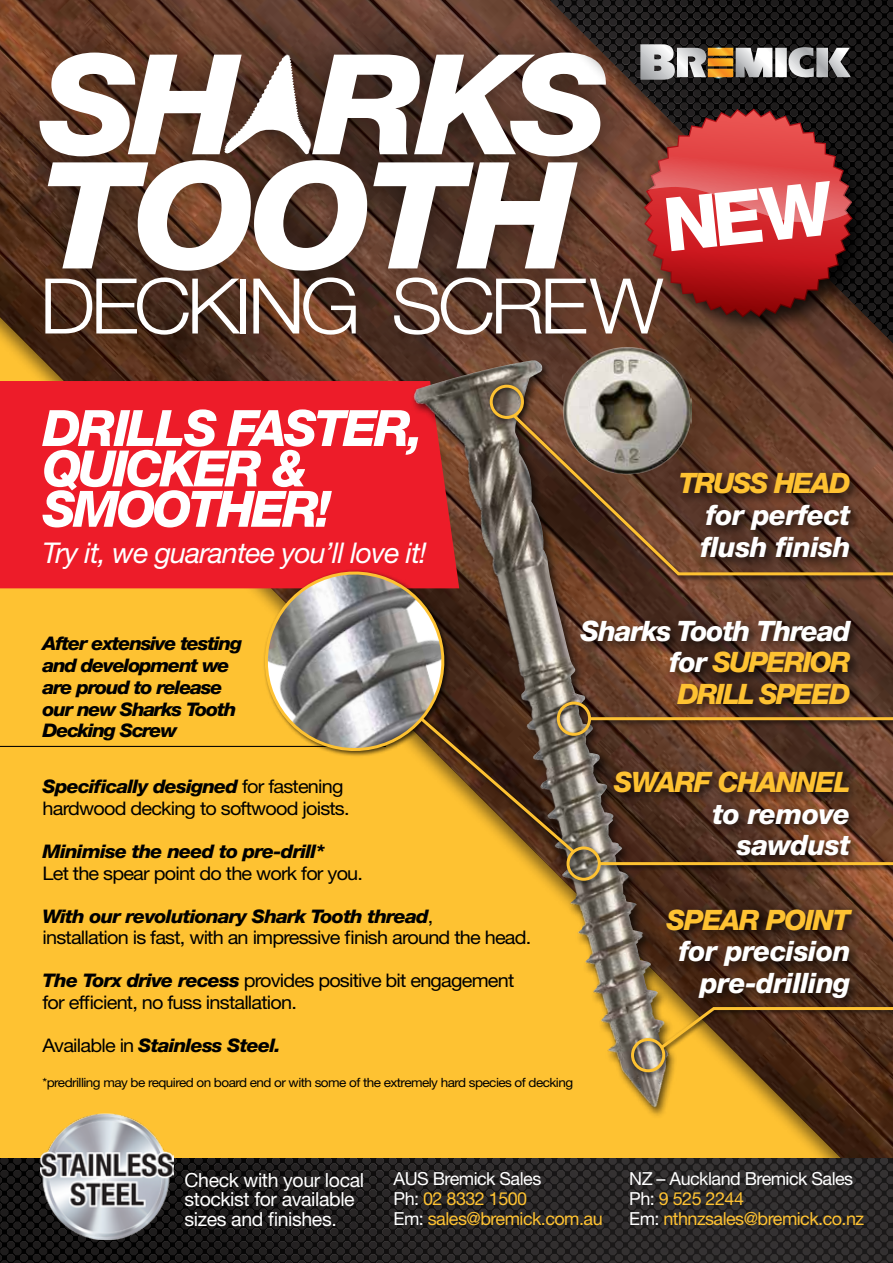
<style>
.page{position:relative;width:893px;height:1263px;background:#fff}
.page>*{position:absolute;margin:0;border:0;box-sizing:border-box;transform-origin:0 0}
.t1{font:italic 800 148.5px "Helvetica Neue";letter-spacing:-.04em;color:#fff;scale:1.06 1}
.t2{font:italic 800 139.5px "Helvetica Neue";color:#fff;scale:1.06 1}
.t3{font:300 76.8px "Helvetica Neue";letter-spacing:-.06em;color:#fff;scale:1.06 1}
.t4{font:italic 800 50.1px/40.3px "Helvetica Neue";letter-spacing:-.06em;color:#fff}
.t5{font:italic 28.65px "Helvetica Neue";letter-spacing:-.03em;color:#fff}
.t6{font:italic 800 28.2px/31.7px "Helvetica Neue";letter-spacing:-.02em;color:#fff;text-align:right}
.t7{font:italic 800 28.2px "Helvetica Neue";letter-spacing:-.04em;color:#fec232}
.t8{font:italic 800 28.2px "Helvetica Neue";letter-spacing:-.06em;color:#fec232}
.t9{font:19.5px/19.6px "Helvetica Neue";letter-spacing:-.02em;color:#fff}
.t10{font:18.75px/21.8px "Helvetica Neue";letter-spacing:-.04em;color:#000;scale:1.06 1}
.t11{font:italic 800 18.75px/21.8px "Helvetica Neue";letter-spacing:-.06em;color:#000;scale:1.06 1}
.t12{font:italic 800 18.75px "Helvetica Neue";letter-spacing:-.04em;color:#000;scale:1.06 1}
.t13{font:18px/19.6px "Helvetica Neue";letter-spacing:-.03em;color:#fec232}
.t14{font:12.75px "Helvetica Neue";letter-spacing:-.04em;color:#000;scale:1.06 1}
.s1{font-weight:800;font-style:italic}
.s2{font-weight:400;font-style:normal}
.s3{color:#fec232}
.s4{color:#fff}
</style>
<div class="page">
<img style="left:0;top:0;width:893px;height:1158px">
<div style="left:0;top:381px;width:410px;height:207px;background:#ed1c29"></div>
<svg style="left:0;top:1158px;width:893px;height:105px;background:#221f20"></svg>
<svg style="left:162px;top:1228px;width:731px;height:27px;background:#242222"></svg>
<svg style="left:174px;top:1158px;width:719px;height:26px;background:#252323"></svg>
<div style="left:662px;top:905px;width:203px;height:106px;background:#000;opacity:.75"></div>
<hr style="left:0;top:746px;width:386px;height:1px;background:#000">
<div style="left:9px;top:21px;width:683px;height:344px;background:#000;opacity:.48"></div>
<svg style="left:223px;top:54px;width:109px;height:101px"></svg>
<img style="left:41px;top:1113px;width:133px;height:126px">
<div style="left:410px;top:357px;width:268px;height:762px;background:#000;opacity:.64"></div>
<img style="left:412px;top:363px;width:201px;height:693px">
<div style="left:629px;top:1004px;width:264px;height:75px;background:#000;opacity:.75"></div>
<svg style="left:657px;top:1005px;width:236px;height:46px;background:#734d1e"></svg>
<div style="left:631px;top:1038px;width:34px;height:34px;border:3px solid #fec232;border-radius:50%"></div>
<div style="left:488px;top:383px;width:405px;height:199px;background:#000;opacity:.75"></div>
<svg style="left:510px;top:411px;width:383px;height:158px;background:#5f4131"></svg>
<div style="left:490px;top:385px;width:34px;height:34px;border:3px solid #fec232;border-radius:50%"></div>
<div style="left:262px;top:569px;width:631px;height:318px;background:#000;opacity:.75"></div>
<svg style="left:349px;top:655px;width:228px;height:200px;background:#967231"></svg>
<svg style="left:256px;top:559px;width:201px;height:204px;background:#ab856a"></svg>
<hr style="left:599px;top:862px;width:294px;height:3px;background:#fec232">
<div style="left:566px;top:846px;width:35px;height:35px;border:3px solid #fec232;border-radius:50%"></div>
<div style="left:515px;top:0;width:378px;height:431px;background:#000;opacity:.5"></div>
<svg style="left:550px;top:0;width:343px;height:343px;background:#422b22"></svg>
<svg style="left:551px;top:0;width:342px;height:13px;background:#191716"></svg>
<svg style="left:640px;top:44px;width:210px;height:37px;background:#928c82"></svg>
<div style="left:640px;top:105px;width:234px;height:233px;background:#000;opacity:.75"></div>
<svg style="left:644px;top:109px;width:249px;height:234px;background:#8e3f3d"></svg>
<h2 class="t2" style="left:40px;top:21px;width:539px">SH RKS</h2>
<h1 class="t1" style="left:40px;top:127px;width:507px">TOOTH</h1>
<h3 class="t3" style="left:40px;top:259px;width:590px">DECKING SCREW</h3>
<h3 class="t4" style="left:43px;top:408px;width:382px">DRILLS FASTER,<br>QUICKER &amp;<br>SMOOTHER!</h3>
<h3 class="t5" style="left:43px;top:536px;width:386px">Try it, we guarantee you’ll love it!</h3>
<h3 class="t8" style="left:679px;top:466px;width:173px">TRUSS HEAD</h3>
<h3 class="t6" style="left:700px;top:499px;width:151px;text-align:left">for perfect flush finish</h3>
<p class="t11" style="left:43px;top:633px;width:190px">After extensive testing and development we are proud to release our new Sharks Tooth<br>Decking Screw</p>
<p class="t10" style="left:43px;top:775px;width:291px"><span class="s1">Specifically designed</span> for fastening hardwood decking to softwood joists.</p>
<p class="t12" style="left:43px;top:840px;width:268px">Minimise the need to pre-drill*</p>
<p class="t10" style="left:43px;top:862px;width:304px">Let the spear point do the work for you.</p>
<p class="t10" style="left:43px;top:905px;width:463px"><span class="s1">With our revolutionary Shark Tooth thread</span>,<br>installation is fast, with an impressive finish around the head.</p>
<p class="t10" style="left:43px;top:970px;width:447px"><span class="s1">The Torx drive recess</span> provides positive bit engagement for efficient, no fuss installation.</p>
<p class="t12" style="left:43px;top:1034px;width:226px"><span class="s2">Available in</span> Stainless Steel.</p>
<p class="t14" style="left:43px;top:1074px;width:502px">*predrilling may be required on board end or with some of the extremely hard species of decking</p>
<h3 class="t6" style="left:670px;top:614px;width:182px;text-align:justify;text-indent:-89px">Sharks Tooth Thread for <span class="s3">SUPERIOR DRILL SPEED</span></h3>
<h3 class="t7" style="left:614px;top:765px;width:238px">SWARF CHANNEL</h3>
<h3 class="t6" style="left:712px;top:797px;width:139px">to remove sawdust</h3>
<h3 class="t7" style="left:666px;top:903px;width:185px">SPEAR POINT</h3>
<h3 class="t6" style="left:679px;top:935px;width:173px">for precision pre-drilling</h3>
<p class="t9" style="left:185px;top:1169px;width:181px">Check with your local stockist for available sizes and finishes.</p>
<p class="t13" style="left:394px;top:1169px;width:211px"><span class="s4">AUS Bremick Sales<br>Ph:</span> 02 8332 1500<br><span class="s4">Em:</span> sales@bremick.com.au</p>
<p class="t13" style="left:629px;top:1169px;width:236px"><span class="s4">NZ – Auckland Bremick Sales<br>Ph:</span> 9 525 2244<br><span class="s4">Em:</span> nthnzsales@bremick.co.nz</p>
</div>
